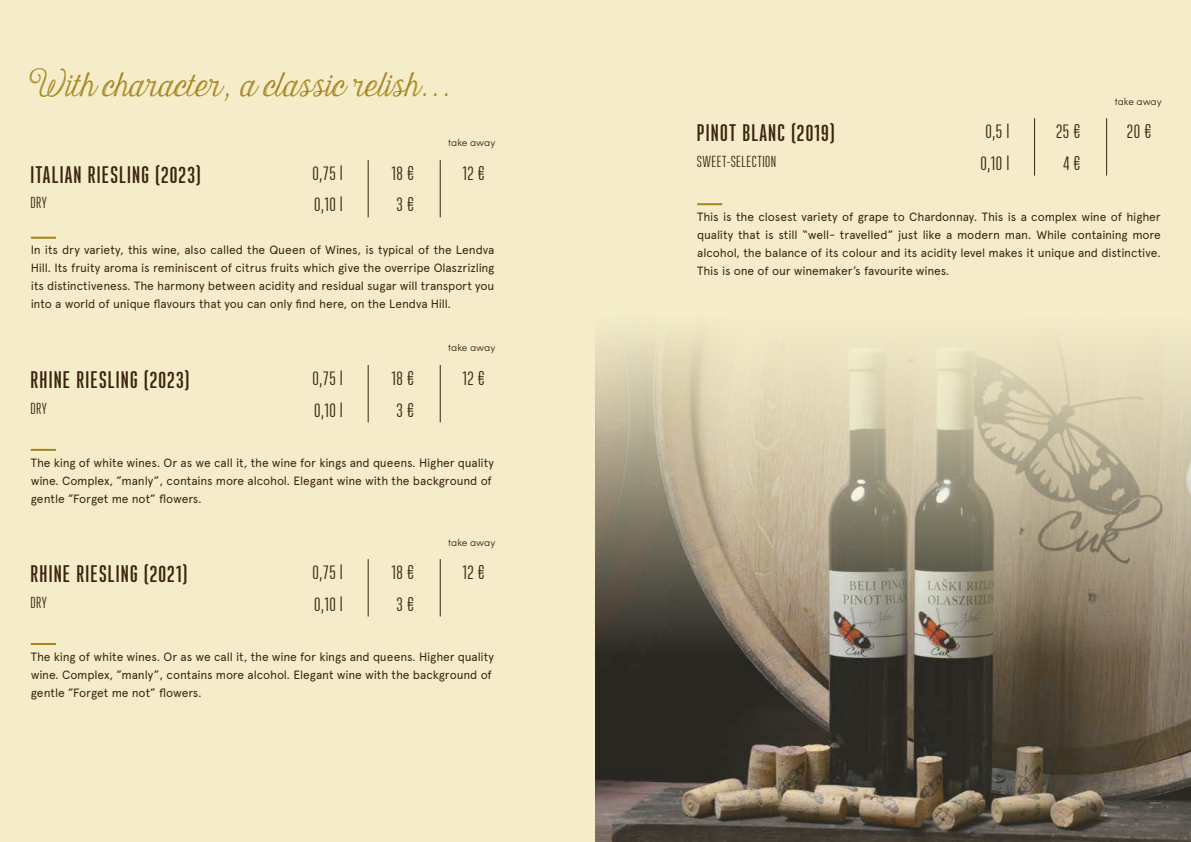
<style>
.page{position:relative;width:1191px;height:842px;background:#f5edc9}
.page>*{position:absolute;margin:0;border:0;box-sizing:border-box;transform-origin:0 0}
.t1{font:30px "Harman Script Inline";color:#a5821c;scale:.9 1}
.t2{font:600 24px "Ristretto Pro";letter-spacing:.05em;color:#3b2411}
.t3{font:20px "Ristretto Pro";letter-spacing:.025em;color:#3b2411}
.t4{font:16px "Ristretto Pro";letter-spacing:.025em;color:#3b2411}
.t5{font:12px/18px "Apercu Pro";letter-spacing:-.01em;color:#3b2411;text-align:justify}
.t6{font:300 10px "Sofia Pro";letter-spacing:-.005em;color:#3b2411}
</style>
<div class="page">
<hr style="left:368px;top:160px;width:1px;height:57px;background:#3b2411">
<hr style="left:31px;top:237px;width:25px;height:2px;background:#a5821c">
<hr style="left:440px;top:160px;width:1px;height:57px;background:#3b2411">
<hr style="left:368px;top:365px;width:1px;height:57px;background:#3b2411">
<hr style="left:31px;top:449px;width:25px;height:2px;background:#a5821c">
<hr style="left:440px;top:365px;width:1px;height:57px;background:#3b2411">
<hr style="left:368px;top:559px;width:1px;height:57px;background:#3b2411">
<hr style="left:31px;top:643px;width:25px;height:2px;background:#a5821c">
<hr style="left:440px;top:559px;width:1px;height:57px;background:#3b2411">
<img style="left:595px;top:118px;width:596px;height:724px">
<hr style="left:1034px;top:118px;width:1px;height:58px;background:#3b2411">
<hr style="left:697px;top:203px;width:25px;height:2px;background:#a5821c">
<hr style="left:1106px;top:118px;width:1px;height:58px;background:#3b2411">
<h1 class="t1" style="left:27px;top:68px;width:474px">With character, a classic relish...</h1>
<p class="t6" style="left:448px;top:136px;width:49px">take away</p>
<h2 class="t2" style="left:31px;top:161px;width:171px">ITALIAN RIESLING (2023)</h2>
<h3 class="t3" style="left:312px;top:162px;width:32px">0,75 l</h3>
<h3 class="t3" style="left:391px;top:162px;width:24px">18 €</h3>
<h3 class="t3" style="left:462px;top:162px;width:24px">12 €</h3>
<h3 class="t4" style="left:31px;top:193px;width:18px">DRY</h3>
<h3 class="t3" style="left:314px;top:193px;width:30px">0,10 l</h3>
<h3 class="t3" style="left:396px;top:193px;width:19px">3 €</h3>
<p class="t5" style="left:31px;top:240px;width:465px">In its dry variety, this wine, also called the Queen of Wines, is typical of the Lendva Hill. Its fruity aroma is reminiscent of citrus fruits which give the overripe Olaszrizling its distinctiveness. The harmony between acidity and residual sugar will transport you into a world of unique flavours that you can only find here, on the Lendva Hill.</p>
<p class="t6" style="left:448px;top:341px;width:49px">take away</p>
<h2 class="t2" style="left:31px;top:366px;width:160px">RHINE RIESLING (2023)</h2>
<h3 class="t3" style="left:313px;top:367px;width:32px">0,75 l</h3>
<h3 class="t3" style="left:392px;top:367px;width:24px">18 €</h3>
<h3 class="t3" style="left:462px;top:367px;width:24px">12 €</h3>
<h3 class="t4" style="left:31px;top:399px;width:18px">DRY</h3>
<h3 class="t3" style="left:314px;top:399px;width:30px">0,10 l</h3>
<h3 class="t3" style="left:396px;top:399px;width:19px">3 €</h3>
<p class="t5" style="left:31px;top:453px;width:465px;text-align:left">The king of white wines. Or as we call it, the wine for kings and queens. Higher quality wine. Complex, ”manly”, contains more alcohol. Elegant wine with the background of gentle ”Forget me not” flowers.</p>
<p class="t6" style="left:448px;top:535px;width:49px">take away</p>
<h2 class="t2" style="left:31px;top:560px;width:158px">RHINE RIESLING (2021)</h2>
<h3 class="t3" style="left:313px;top:561px;width:32px">0,75 l</h3>
<h3 class="t3" style="left:392px;top:561px;width:24px">18 €</h3>
<h3 class="t3" style="left:462px;top:561px;width:24px">12 €</h3>
<h3 class="t4" style="left:31px;top:593px;width:18px">DRY</h3>
<h3 class="t3" style="left:314px;top:593px;width:30px">0,10 l</h3>
<h3 class="t3" style="left:396px;top:593px;width:19px">3 €</h3>
<p class="t5" style="left:31px;top:647px;width:465px;text-align:left">The king of white wines. Or as we call it, the wine for kings and queens. Higher quality wine. Complex, ”manly”, contains more alcohol. Elegant wine with the background of gentle ”Forget me not” flowers.</p>
<p class="t6" style="left:1114px;top:94px;width:49px">take away</p>
<h2 class="t2" style="left:697px;top:119px;width:139px">PINOT BLANC (2019)</h2>
<h3 class="t3" style="left:985px;top:120px;width:25px">0,5 l</h3>
<h3 class="t3" style="left:1056px;top:120px;width:26px">25 €</h3>
<h3 class="t3" style="left:1127px;top:120px;width:26px">20 €</h3>
<h3 class="t4" style="left:697px;top:152px;width:81px">SWEET-SELECTION</h3>
<h3 class="t3" style="left:980px;top:152px;width:30px">0,10 l</h3>
<h3 class="t3" style="left:1063px;top:152px;width:19px">4 €</h3>
<p class="t5" style="left:697px;top:207px;width:465px">This is the closest variety of grape to Chardonnay. This is a complex wine of higher quality that is still “well- travelled” just like a modern man. While containing more alcohol, the balance of its colour and its acidity level makes it unique and distinctive.<br>This is one of our winemaker’s favourite wines.</p>
</div>
